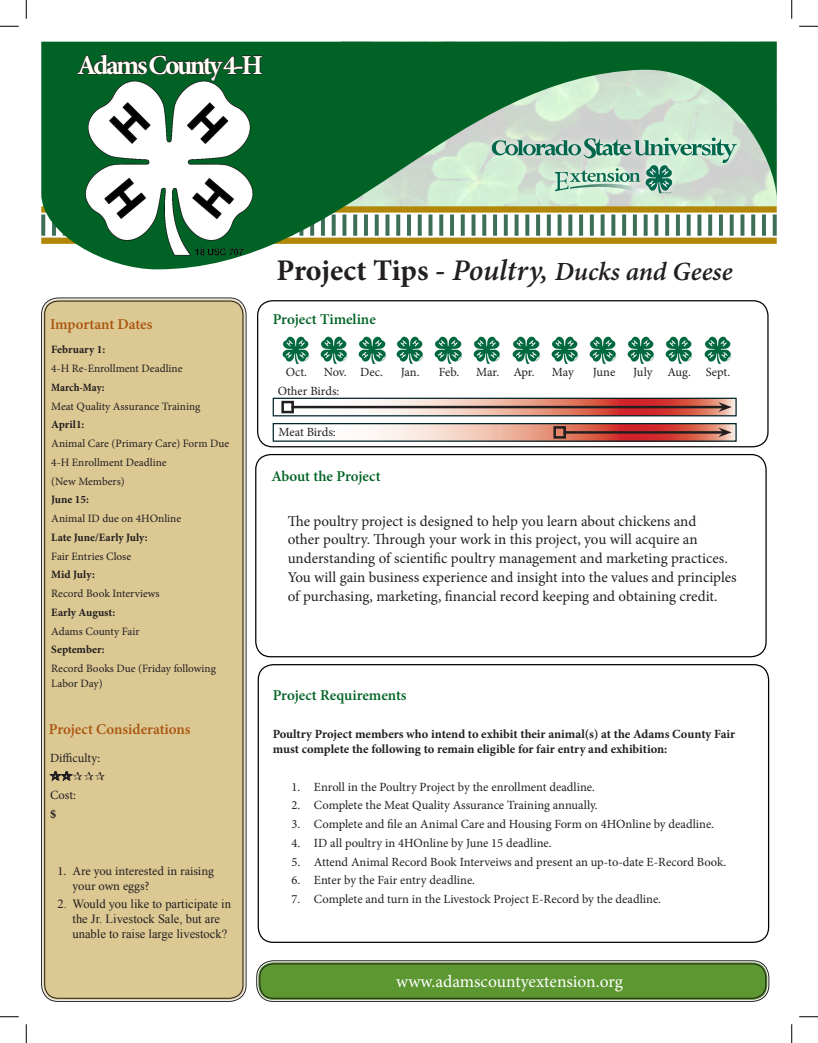
<style>
.page{position:relative;width:818px;height:1043px;background:#fff}
.page>*{position:absolute;margin:0;border:0;box-sizing:border-box;transform-origin:0 0}
.t1{font:700 27.5px "Minion Pro";letter-spacing:-.095em;color:#fffff8}
.t2{font:italic 600 26.25px "Minion Pro";color:#231f20}
.t3{font:17.5px "Minion Pro";color:#fff}
.Sidebar_Copy{font:15px/18.8px "Minion Pro";color:#231f20}
.t4{font:600 15px "Minion Pro";color:#006224}
.t5{font:600 15px "Minion Pro";letter-spacing:-.005em;color:#ab540e}
.Sidebar_Copy-2{font:12.5px/15px "Minion Pro";color:#231f20}
.Sidebar_Copy-3{font:700 12.5px/15px "Minion Pro";letter-spacing:-.005em;color:#231f20}
.Sidebar_Copy-4{font:12.5px/15px "Times New Roman";color:#231f20}
.Sidebar_Copy-5{font:11.25px/15px "Minion Pro";color:#231f20}
.Sidebar_Copy-6{font:700 11.25px "Minion Pro";color:#231f20}
.Sidebar_Copy-7{font:700 condensed 11.25px "Minion Pro";letter-spacing:-.01em;color:#231f20}
.s1{font-weight:700;font-style:normal;font-size:30px}
.s2{font-size:30px}
</style>
<div class="page">
<div style="left:257px;top:300px;width:511px;height:147px;border:1px solid #000;border-radius:15px"></div>
<img style="left:282px;top:336px;width:27px;height:27px">
<img style="left:320px;top:336px;width:28px;height:27px">
<img style="left:359px;top:336px;width:27px;height:27px">
<img style="left:396px;top:336px;width:27px;height:27px">
<img style="left:435px;top:336px;width:27px;height:27px">
<img style="left:473px;top:336px;width:27px;height:27px">
<img style="left:512px;top:336px;width:28px;height:27px">
<img style="left:551px;top:336px;width:27px;height:27px">
<img style="left:589px;top:336px;width:28px;height:27px">
<img style="left:627px;top:336px;width:27px;height:27px">
<img style="left:665px;top:336px;width:27px;height:27px">
<img style="left:704px;top:336px;width:27px;height:27px">
<svg style="left:41px;top:42px;width:735px;height:227px"></svg>
<img style="left:76px;top:82px;width:183px;height:178px">
<svg style="left:76px;top:53px;width:187px;height:29px;background:#085123"></svg>
<div style="left:43px;top:299px;width:201px;height:700px;background:#dbc893;border-radius:15px"></div>
<div style="left:41px;top:297px;width:205px;height:704px;border:1px solid #231f20;border-radius:17px"></div>
<div style="left:44px;top:301px;width:199px;height:697px;border:1px solid #231f20;border-radius:13px"></div>
<svg style="left:281px;top:400px;width:453px;height:14px"></svg>
<div style="left:272px;top:398px;width:464px;height:18px;border:1px solid #00232a"></div>
<hr style="left:292px;top:406px;width:431px;height:2px;background:#231f20">
<div style="left:281px;top:401px;width:13px;height:12px;border:2px solid #231f20"></div>
<svg style="left:718px;top:402px;width:13px;height:10px"></svg>
<div style="left:255px;top:454px;width:511px;height:203px;border:1px solid #000;border-radius:15px"></div>
<div style="left:258px;top:664px;width:511px;height:278px;border:1px solid #000;border-radius:15px"></div>
<div style="left:258px;top:962px;width:509px;height:37px;background:#5c9731;border-radius:15px"></div>
<div style="left:256px;top:960px;width:513px;height:41px;border:1px solid #231f20;border-radius:17px"></div>
<div style="left:259px;top:963px;width:507px;height:35px;border:1px solid #231f20;border-radius:13px"></div>
<svg style="left:372px;top:425px;width:362px;height:15px;background:#e39689"></svg>
<div style="left:272px;top:423px;width:464px;height:19px;border:1px solid #00232a"></div>
<hr style="left:564px;top:431px;width:159px;height:2px;background:#231f20">
<div style="left:553px;top:426px;width:13px;height:12px;border:2px solid #231f20"></div>
<svg style="left:718px;top:427px;width:13px;height:10px"></svg>
<svg style="left:0;top:25px;width:19px;height:2px"></svg>
<svg style="left:799px;top:25px;width:19px;height:2px"></svg>
<svg style="left:0;top:1016px;width:19px;height:1px"></svg>
<svg style="left:799px;top:1016px;width:19px;height:1px"></svg>
<svg style="left:25px;top:0;width:2px;height:19px"></svg>
<svg style="left:25px;top:1024px;width:2px;height:18px"></svg>
<svg style="left:791px;top:0;width:1px;height:19px"></svg>
<svg style="left:791px;top:1024px;width:1px;height:18px"></svg>
<svg style="left:49px;top:771px;width:25px;height:11px"></svg>
<p class="t1" style="left:77px;top:46px;width:187px">Adams County 4-H</p>
<p class="t5" style="left:50px;top:313px;width:104px">Important Dates</p>
<p class="Sidebar_Copy-6" style="left:51px;top:342px;width:56px">February 1:</p>
<p class="Sidebar_Copy-5" style="left:51px;top:361px;width:133px">4-H Re-Enrollment Deadline</p>
<p class="Sidebar_Copy-7" style="left:51px;top:379px;width:55px">March-May:</p>
<p class="Sidebar_Copy-5" style="left:51px;top:398px;width:151px">Meat Quality Assurance Training</p>
<p class="Sidebar_Copy-6" style="left:51px;top:417px;width:35px">April1:</p>
<p class="Sidebar_Copy-5" style="left:51px;top:436px;width:179px">Animal Care (Primary Care) Form Due</p>
<p class="Sidebar_Copy-5" style="left:51px;top:455px;width:117px">4-H Enrollment Deadline</p>
<p class="Sidebar_Copy-5" style="left:51px;top:473px;width:75px">(New Members)</p>
<p class="Sidebar_Copy-6" style="left:51px;top:492px;width:39px">June 15:</p>
<p class="Sidebar_Copy-5" style="left:51px;top:511px;width:131px">Animal ID due on 4HOnline</p>
<p class="Sidebar_Copy-6" style="left:51px;top:529px;width:98px">Late June/Early July:</p>
<p class="Sidebar_Copy-5" style="left:51px;top:548px;width:81px">Fair Entries Close</p>
<p class="Sidebar_Copy-6" style="left:51px;top:567px;width:45px">Mid July:</p>
<p class="Sidebar_Copy-5" style="left:51px;top:586px;width:110px">Record Book Interviews</p>
<p class="Sidebar_Copy-6" style="left:51px;top:604px;width:65px">Early August:</p>
<p class="Sidebar_Copy-5" style="left:51px;top:623px;width:90px">Adams County Fair</p>
<p class="Sidebar_Copy-6" style="left:51px;top:642px;width:55px">September:</p>
<p class="Sidebar_Copy-5" style="left:51px;top:661px;width:166px">Record Books Due (Friday following<br>Labor Day)</p>
<p class="t5" style="left:49px;top:718px;width:143px">Project Considerations</p>
<p class="Sidebar_Copy-2" style="left:50px;top:750px;width:52px">Difficulty:</p>
<p class="Sidebar_Copy-2" style="left:50px;top:788px;width:28px">Cost:</p>
<p class="Sidebar_Copy-3" style="left:50px;top:806px;width:8px">$</p>
<p class="Sidebar_Copy-2" style="left:72px;top:863px;width:143px;text-indent:-15px">1. Are you interested in raising your own eggs?</p>
<p class="Sidebar_Copy-4" style="left:72px;top:896px;width:160px;text-indent:-15px">2. Would you like to participate in the Jr. Livestock Sale, but are unable to raise large livestock?</p>
<p class="t2" style="left:276px;top:253px;width:457px"><span class="s1">Project Tips -</span> <span class="s2">Poultry,</span> Ducks and Geese</p>
<p class="t4" style="left:272px;top:309px;width:105px">Project Timeline</p>
<p class="Sidebar_Copy-2" style="left:286px;top:364px;width:23px">Oct.</p>
<p class="Sidebar_Copy-2" style="left:324px;top:364px;width:24px">Nov.</p>
<p class="Sidebar_Copy-2" style="left:360px;top:364px;width:24px">Dec.</p>
<p class="Sidebar_Copy-2" style="left:401px;top:364px;width:20px">Jan.</p>
<p class="Sidebar_Copy-2" style="left:439px;top:364px;width:22px">Feb.</p>
<p class="Sidebar_Copy-2" style="left:476px;top:364px;width:24px">Mar.</p>
<p class="Sidebar_Copy-2" style="left:513px;top:364px;width:23px">Apr.</p>
<p class="Sidebar_Copy-2" style="left:552px;top:364px;width:23px">May</p>
<p class="Sidebar_Copy-2" style="left:593px;top:364px;width:24px">June</p>
<p class="Sidebar_Copy-2" style="left:633px;top:364px;width:21px">July</p>
<p class="Sidebar_Copy-2" style="left:667px;top:364px;width:25px">Aug.</p>
<p class="Sidebar_Copy-2" style="left:705px;top:364px;width:26px">Sept.</p>
<p class="Sidebar_Copy-2" style="left:278px;top:383px;width:63px">Other Birds:</p>
<p class="Sidebar_Copy-2" style="left:278px;top:425px;width:59px">Meat Birds:</p>
<p class="t4" style="left:271px;top:466px;width:111px">About the Project</p>
<p class="Sidebar_Copy" style="left:288px;top:511px;width:450px">The poultry project is designed to help you learn about chickens and<br>other poultry. Through your work in this project, you will acquire an understanding of scientific poultry management and marketing practices.<br>You will gain business experience and insight into the values and principles of purchasing, marketing, financial record keeping and obtaining credit.</p>
<p class="t4" style="left:272px;top:685px;width:135px">Project Requirements</p>
<p class="Sidebar_Copy-3" style="left:272px;top:726px;width:464px">Poultry Project members who intend to exhibit their animal(s) at the Adams County Fair must complete the following to remain eligible for fair entry and exhibition:</p>
<p class="Sidebar_Copy-2" style="left:291px;top:779px;width:305px">1. Enroll in the Poultry Project by the enrollment deadline.</p>
<p class="Sidebar_Copy-2" style="left:291px;top:798px;width:308px">2. Complete the Meat Quality Assurance Training annually.</p>
<p class="Sidebar_Copy-2" style="left:291px;top:816px;width:424px">3. Complete and file an Animal Care and Housing Form on 4HOnline by deadline.</p>
<p class="Sidebar_Copy-2" style="left:291px;top:835px;width:262px">4. ID all poultry in 4HOnline by June 15 deadline.</p>
<p class="Sidebar_Copy-2" style="left:291px;top:854px;width:436px">5. Attend Animal Record Book Interveiws and present an up-to-date E-Record Book.</p>
<p class="Sidebar_Copy-2" style="left:291px;top:873px;width:185px">6. Enter by the Fair entry deadline.</p>
<p class="Sidebar_Copy-2" style="left:291px;top:891px;width:371px">7. Complete and turn in the Livestock Project E-Record by the deadline.</p>
<p class="t3" style="left:396px;top:969px;width:228px">www.adamscountyextension.org</p>
</div>
